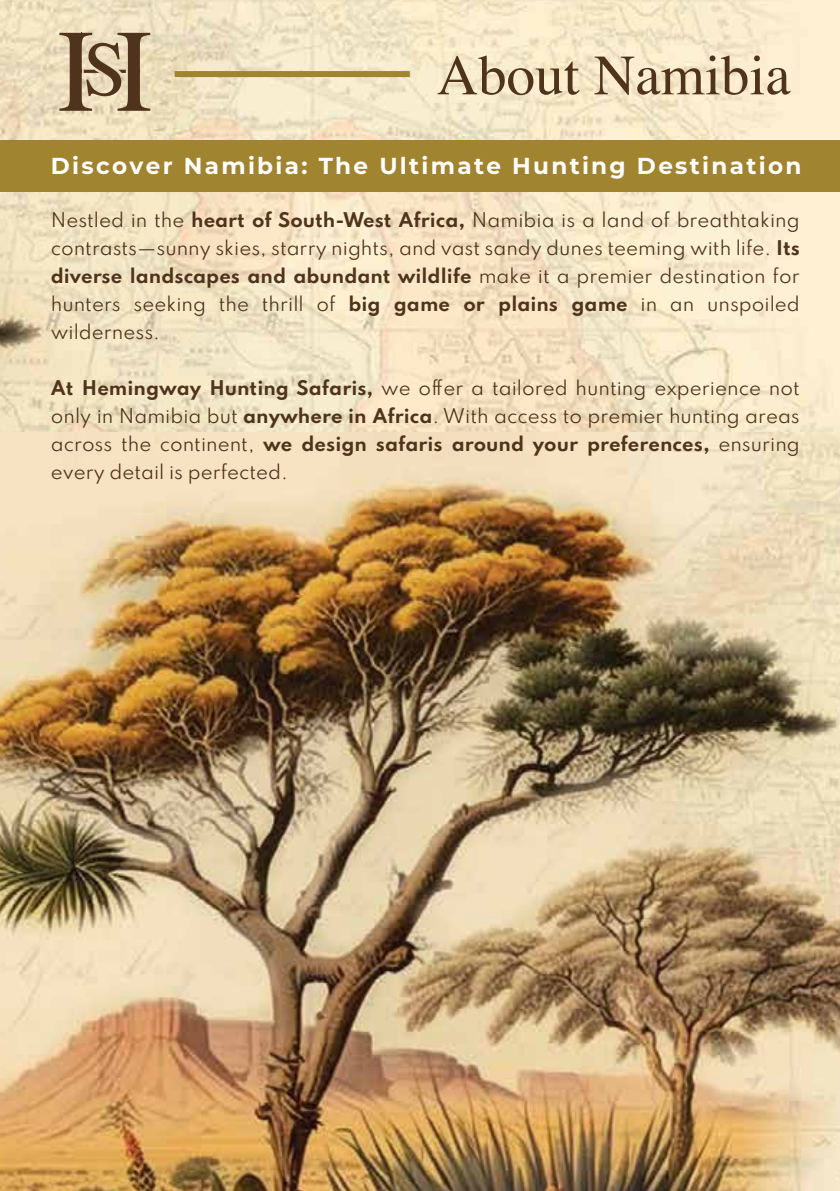
<style>
.page{position:relative;width:840px;height:1191px;background:#fff}
.page>*{position:absolute;margin:0;border:0;box-sizing:border-box;transform-origin:0 0}
.t1{font:57px "Times";color:#4f331d}
.t2{font:700 23px "Montserrat";letter-spacing:.1em;color:#fff}
.t3{font:100 18px/28px "Spartan";color:#4f331d;text-align:justify}
</style>
<div class="page">
<img style="left:0;top:0;width:839px;height:432px">
<img style="left:0;top:432px;width:839px;height:759px">
<div style="left:0;top:140px;width:839px;height:52px;background:#a0842f"></div>
<div style="left:174px;top:71px;width:235px;height:6px;background:#a0842f"></div>
<svg style="left:59px;top:33px;width:91px;height:78px;background:#ab977c"></svg>
<h1 class="t1" style="left:436px;top:22px;width:355px">About Namibia</h1>
<p class="t2" style="left:51px;top:149px;width:751px">Discover Namibia: The Ultimate Hunting Destination</p>
<p class="t3" style="left:51px;top:205px;width:750px">Nestled in the heart of South-West Africa, Namibia is a land of breathtaking contrasts—sunny skies, starry nights, and vast sandy dunes teeming with life. Its diverse landscapes and abundant wildlife make it a premier destination for hunters seeking the thrill of big game or plains game in an unspoiled wilderness.</p>
<p class="t3" style="left:51px;top:373px;width:750px">At Hemingway Hunting Safaris, we offer a tailored hunting experience not only in Namibia but anywhere in Africa. With access to premier hunting areas across the continent, we design safaris around your preferences, ensuring every detail is perfected.</p>
</div>
